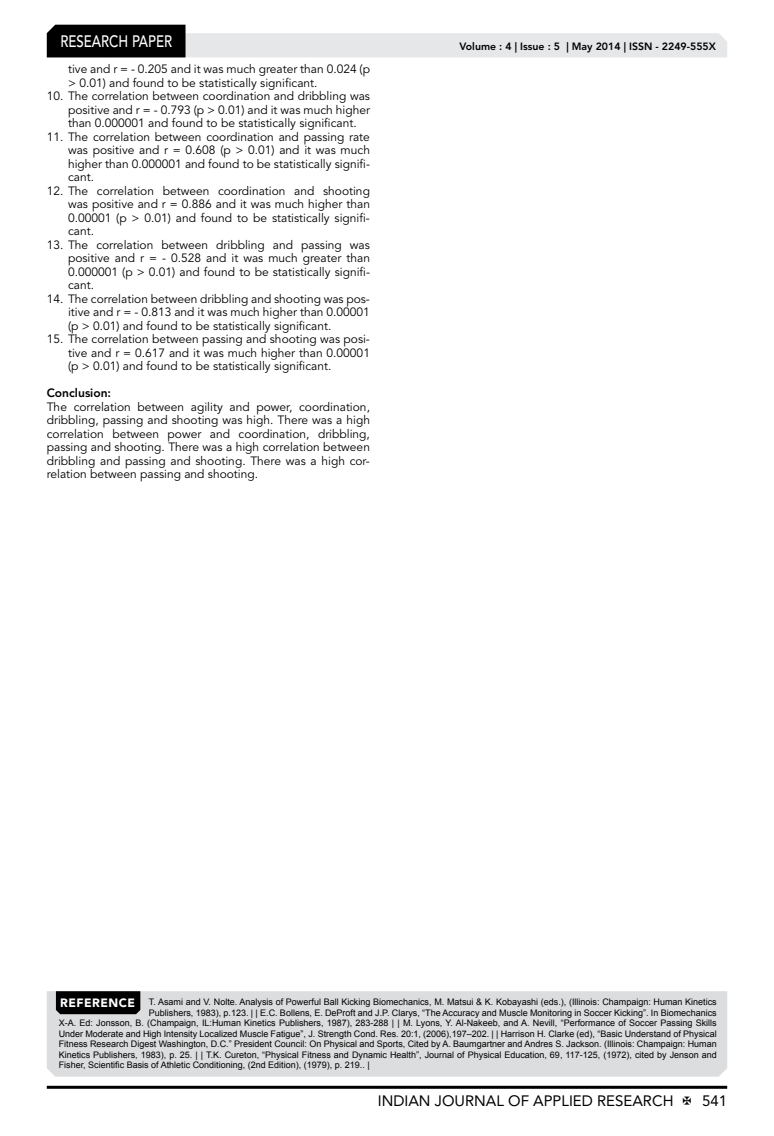
<style>
.page{position:relative;width:774px;height:1136px;background:#fff}
.page>*{position:absolute;margin:0;border:0;box-sizing:border-box;transform-origin:0 0}
.t1{font:500 16.5px "Avenir LT Std";color:#fff;scale:.8 1}
.t2{font:15px "Avenir LT Std";color:#000}
.t3{font:12px/13.5px "Avenir LT Std";color:#000;text-align:justify}
.t4{font:800 12px "Avenir LT Std";color:#000}
.t5{font:800 10.5px "Avenir LT Std";color:#000}
.t6{font:9px "Arial";color:#000}
.s1{font-family:"Avenir LT Std";font-weight:900;font-size:12px;color:#fff}
</style>
<div class="page">
<hr style="left:47px;top:1085px;width:680px;height:3px;background:#000">
<svg style="left:47px;top:25px;width:680px;height:32px"></svg>
<div style="left:47px;top:991px;width:680px;height:85px;background:#dcddde"></div>
<div style="left:56px;top:991px;width:84px;height:23px;background:#000"></div>
<h1 class="t1" style="left:60px;top:32px;width:139px">RESEARCH PAPER</h1>
<p class="t3" style="left:68px;top:62px;width:303px">tive and r = - 0.205 and it was much greater than 0.024 (p &gt; 0.01) and found to be statistically significant.</p>
<p class="t3" style="left:68px;top:89px;width:303px;text-indent:-21px">10. The correlation between coordination and dribbling was positive and r = - 0.793 (p &gt; 0.01) and it was much higher than 0.000001 and found to be statistically significant.</p>
<p class="t3" style="left:68px;top:130px;width:303px;text-indent:-21px">11. The correlation between coordination and passing rate was positive and r = 0.608 (p &gt; 0.01) and it was much higher than 0.000001 and found to be statistically signifi&shy;cant.</p>
<p class="t3" style="left:68px;top:184px;width:303px;text-indent:-21px">12. The correlation between coordination and shooting was positive and r = 0.886 and it was much higher than 0.00001 (p &gt; 0.01) and found to be statistically signifi&shy;cant.</p>
<p class="t3" style="left:68px;top:238px;width:303px;text-indent:-21px">13. The correlation between dribbling and passing was positive and r = - 0.528 and it was much greater than 0.000001 (p &gt; 0.01) and found to be statistically signifi&shy;cant.</p>
<p class="t3" style="left:68px;top:292px;width:303px;text-indent:-21px">14. The correlation between dribbling and shooting was pos&shy;itive and r = - 0.813 and it was much higher than 0.00001 (p &gt; 0.01) and found to be statistically significant.</p>
<p class="t3" style="left:68px;top:332px;width:303px;text-indent:-21px">15. The correlation between passing and shooting was posi&shy;tive and r = 0.617 and it was much higher than 0.00001 (p &gt; 0.01) and found to be statistically significant.</p>
<p class="t4" style="left:47px;top:386px;width:66px">Conclusion:</p>
<p class="t3" style="left:47px;top:400px;width:325px">The correlation between agility and power, coordination, dribbling, passing and shooting was high. There was a high correlation between power and coordination, dribbling, passing and shooting. There was a high correlation between dribbling and passing and shooting. There was a high cor&shy;relation between passing and shooting.</p>
<p class="t5" style="left:459px;top:41px;width:258px">Volume : 4 | Issue : 5 | May 2014 | ISSN - 2249-555X</p>
<p class="t6" style="left:60px;top:995px;width:658px"><span class="s1">REFERENCE</span> T. Asami and V. Nolte. Analysis of Powerful Ball Kicking Biomechanics, M. Matsui &amp; K. Kobayashi (eds.), (Illinois: Champaign: Human Kinetics</p>
<p class="t6" style="left:149px;top:1006px;width:569px">Publishers, 1983), p.123. | | E.C. Bollens, E. DeProft and J.P. Clarys, “The Accuracy and Muscle Monitoring in Soccer Kicking”. In Biomechanics</p>
<p class="t6" style="left:59px;top:1016px;width:659px">X-A. Ed: Jonsson, B. (Champaign, IL:Human Kinetics Publishers, 1987), 283-288 | | M. Lyons, Y. Al-Nakeeb, and A. Nevill, “Performance of Soccer Passing Skills</p>
<p class="t6" style="left:59px;top:1027px;width:659px">Under Moderate and High Intensity Localized Muscle Fatigue”, J. Strength Cond. Res. 20:1, (2006),197–202. | | Harrison H. Clarke (ed), “Basic Understand of Physical</p>
<p class="t6" style="left:59px;top:1037px;width:659px">Fitness Research Digest Washington, D.C.” President Council: On Physical and Sports, Cited by A. Baumgartner and Andres S. Jackson. (Illinois: Champaign: Human</p>
<p class="t6" style="left:59px;top:1048px;width:659px">Kinetics Publishers, 1983), p. 25. | | T.K. Cureton, “Physical Fitness and Dynamic Health”, Journal of Physical Education, 69, 117-125, (1972), cited by Jenson and</p>
<p class="t6" style="left:59px;top:1058px;width:312px">Fisher, Scientific Basis of Athletic Conditioning, (2nd Edition), (1979), p. 219.. |</p>
<p class="t2" style="left:378px;top:1091px;width:297px">INDIAN JOURNAL OF APPLIED RESEARCH</p>
<p class="t2" style="left:702px;top:1091px;width:27px">541</p>
</div>
